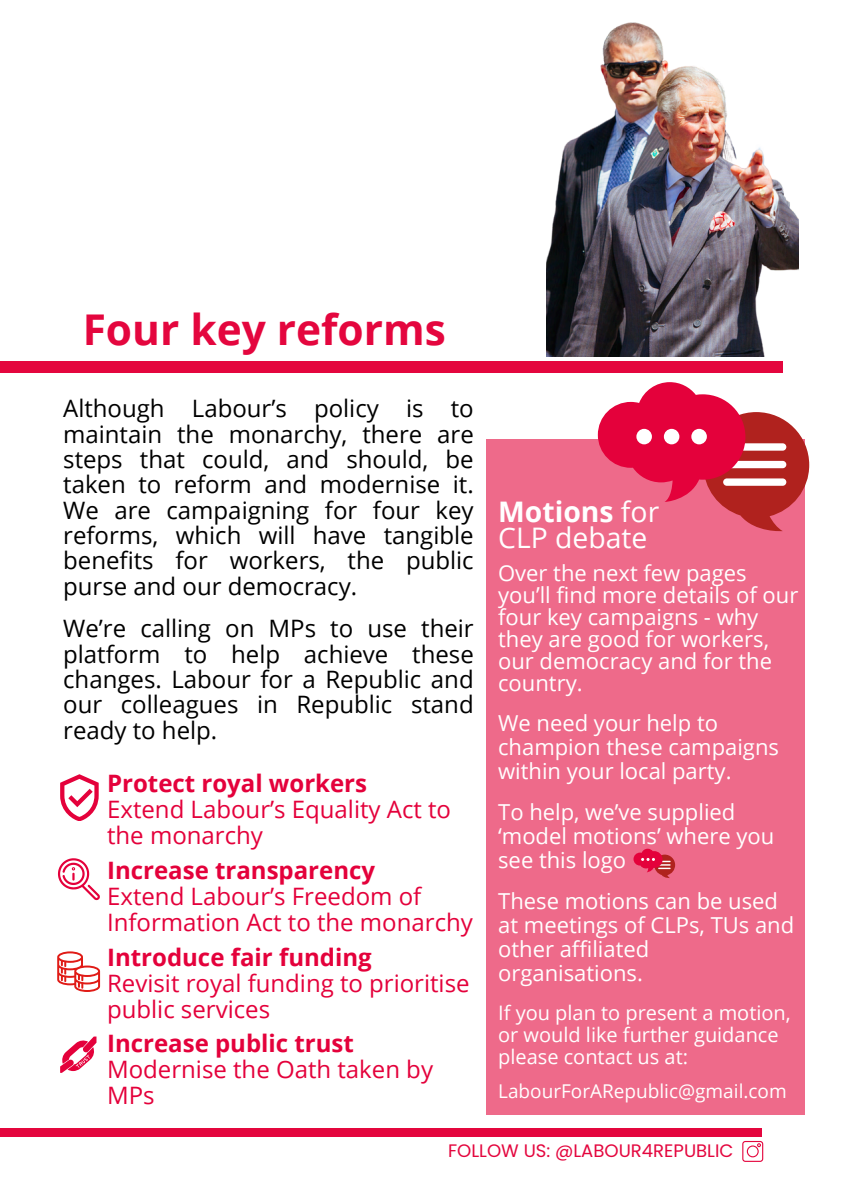
<style>
.page{position:relative;width:842px;height:1191px;background:#fff}
.page>*{position:absolute;margin:0;border:0;box-sizing:border-box;transform-origin:0 0}
.t1{font:700 42.4px "Open Sans";color:#e4063e}
.t2{font:28.4px/25.6px "Open Sans";color:#fff}
.t3{font:24px/25.4px "Open Sans";color:#000;text-align:justify}
.t4{font:24px/26px "Open Sans";color:#e4013b}
.t5{font:22px/24px "Open Sans";color:#fff}
.t6{font:20px/22px "Open Sans";color:#fff}
.t7{font:19px "Open Sans";color:#fff}
.t8{font:18px "Poppins";color:#e4063e}
.s1{font-weight:700}
</style>
<div class="page">
<img style="left:547px;top:22px;width:252px;height:334px">
<div style="left:0;top:362px;width:782px;height:11px;background:#e4063e"></div>
<div style="left:0;top:1129px;width:761px;height:7px;background:#e4063e"></div>
<div style="left:486px;top:440px;width:318px;height:675px;background:#ee6a8a"></div>
<svg style="left:597px;top:382px;width:212px;height:151px"></svg>
<div style="left:636px;top:429px;width:16px;height:15px;background:#fff;border-radius:50%"></div>
<div style="left:663px;top:429px;width:16px;height:15px;background:#fff;border-radius:50%"></div>
<div style="left:691px;top:429px;width:15px;height:15px;background:#fff;border-radius:50%"></div>
<svg style="left:633px;top:849px;width:42px;height:29px"></svg>
<svg style="left:60px;top:774px;width:39px;height:47px"></svg>
<svg style="left:58px;top:858px;width:42px;height:42px"></svg>
<svg style="left:57px;top:951px;width:43px;height:41px"></svg>
<svg style="left:60px;top:1037px;width:36px;height:36px"></svg>
<svg style="left:742px;top:1141px;width:21px;height:21px"></svg>
<h3 class="t1" style="left:83px;top:300px;width:364px">Four key reforms</h3>
<h3 class="t3" style="left:63px;top:395px;width:412px">Although Labour’s policy is to maintain the monarchy, there are steps that could, and should, be taken to reform and modernise it.<br>We are campaigning for four key reforms, which will have tangible benefits for workers, the public purse and our democracy.</h3>
<p class="t3" style="left:63px;top:615px;width:412px">We’re calling on MPs to use their platform to help achieve these changes. Labour for a Republic and our colleagues in Republic stand ready to help.</p>
<p class="t4" style="left:107px;top:770px;width:345px"><span class="s1">Protect royal workers<br></span>Extend Labour’s Equality Act to the monarchy</p>
<p class="t4" style="left:107px;top:857px;width:367px"><span class="s1">Increase transparency<br></span>Extend Labour’s Freedom of<br>Information Act to the monarchy</p>
<h3 class="t4" style="left:107px;top:943px;width:364px"><span class="s1">Introduce fair funding<br></span>Revisit royal funding to prioritise public services</h3>
<h3 class="t4" style="left:107px;top:1030px;width:327px"><span class="s1">Increase public trust<br></span>Modernise the Oath taken by<br>MPs</h3>
<h3 class="t2" style="left:498px;top:499px;width:162px"><span class="s1">Motions</span> for<br>CLP debate</h3>
<p class="t5" style="left:498px;top:562px;width:301px;line-height:22px">Over the next few pages you’ll find more details of our four key campaigns - why they are good for workers, our democracy and for the country.</p>
<p class="t5" style="left:498px;top:711px;width:282px">We need your help to champion these campaigns within your local party.</p>
<h3 class="t5" style="left:498px;top:800px;width:278px">To help, we’ve supplied ‘model motions’ where you see this logo</h3>
<h3 class="t5" style="left:498px;top:889px;width:297px">These motions can be used at meetings of CLPs, TUs and other affiliated organisations.</h3>
<h2 class="t6" style="left:498px;top:1002px;width:294px">If you plan to present a motion, or would like further guidance please contact us at:</h2>
<h3 class="t7" style="left:498px;top:1078px;width:290px">LabourForARepublic@gmail.com</h3>
<h3 class="t8" style="left:448px;top:1139px;width:287px">FOLLOW US: @LABOUR4REPUBLIC</h3>
</div>
